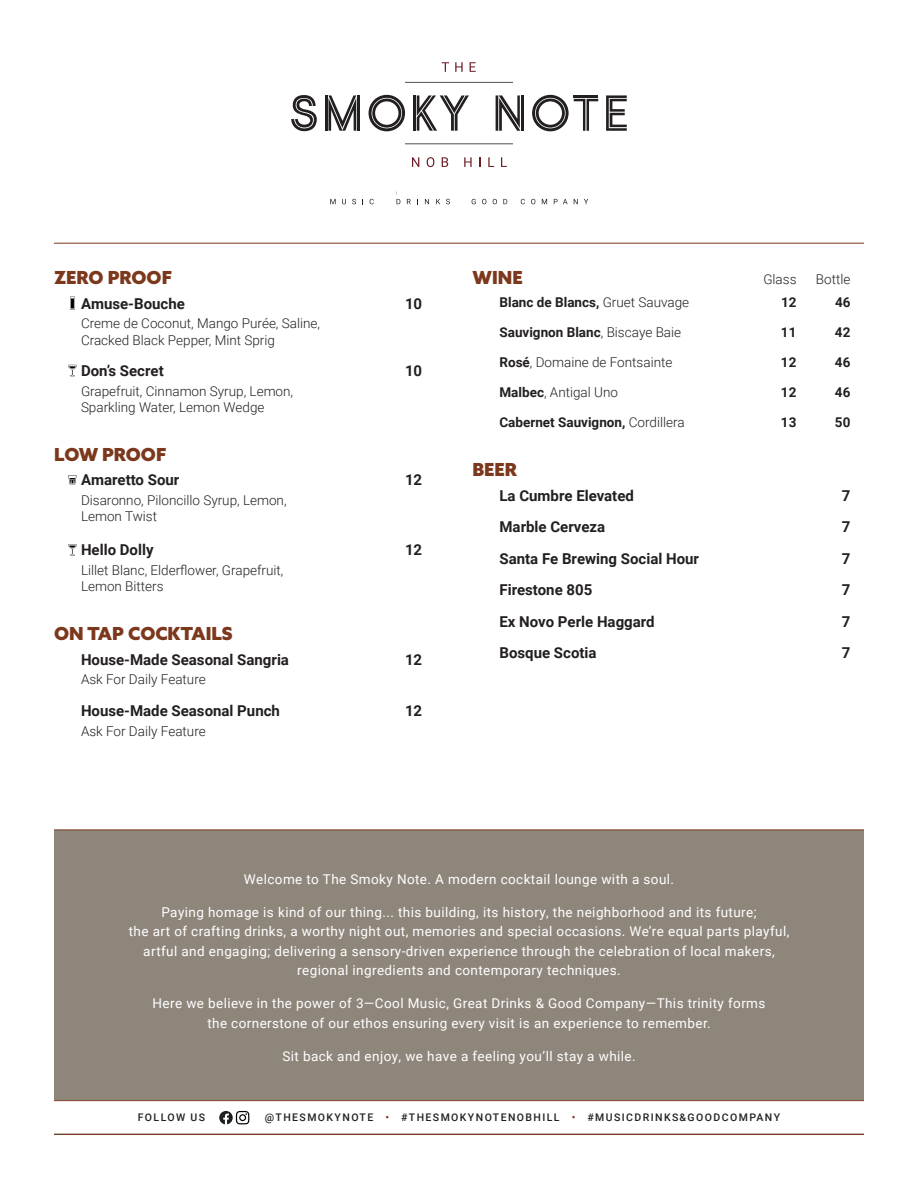
<style>
.page{position:relative;width:918px;height:1188px;background:#fff}
.page>*{position:absolute;margin:0;border:0;box-sizing:border-box;transform-origin:0 0}
.t1{font:900 18px "Azo Sans";color:#7b381c}
.t2{font:700 15px "Roboto";color:#231f20}
.t3{font:13.5px/19.5px "Roboto";letter-spacing:.03em;color:#fff;text-align:center}
.t4{font:300 13.5px/16.2px "Roboto";color:#231f20}
.t5{font:700 13.5px "Roboto";color:#231f20}
.t6{font:500 10.5px "Roboto";letter-spacing:.135em;color:#231f20}
.s1{font-weight:300}
.s2{font-weight:700}
.s3{color:#7b381c}
</style>
<div class="page">
<div style="left:54px;top:830px;width:810px;height:270px;background:#8e867b"></div>
<hr style="left:54px;top:243px;width:810px;height:1px;background:#7b381c">
<svg style="left:442px;top:62px;width:7px;height:10px"></svg>
<svg style="left:455px;top:62px;width:8px;height:10px"></svg>
<svg style="left:470px;top:62px;width:6px;height:10px"></svg>
<svg style="left:412px;top:157px;width:7px;height:10px"></svg>
<svg style="left:427px;top:157px;width:7px;height:10px"></svg>
<svg style="left:442px;top:157px;width:6px;height:10px"></svg>
<svg style="left:464px;top:157px;width:8px;height:10px"></svg>
<svg style="left:479px;top:157px;width:2px;height:10px"></svg>
<svg style="left:488px;top:157px;width:6px;height:10px"></svg>
<svg style="left:501px;top:157px;width:6px;height:10px"></svg>
<hr style="left:405px;top:82px;width:108px;height:1px;background:#485154">
<hr style="left:405px;top:144px;width:108px;height:1px;background:#485154">
<svg style="left:330px;top:199px;width:6px;height:5px"></svg>
<svg style="left:342px;top:199px;width:4px;height:5px"></svg>
<svg style="left:352px;top:199px;width:4px;height:5px"></svg>
<svg style="left:370px;top:199px;width:4px;height:5px"></svg>
<svg style="left:397px;top:199px;width:3px;height:5px"></svg>
<svg style="left:407px;top:199px;width:4px;height:5px"></svg>
<svg style="left:425px;top:199px;width:4px;height:5px"></svg>
<svg style="left:436px;top:199px;width:4px;height:5px"></svg>
<svg style="left:446px;top:199px;width:4px;height:5px"></svg>
<svg style="left:472px;top:199px;width:4px;height:5px"></svg>
<svg style="left:482px;top:199px;width:4px;height:5px"></svg>
<svg style="left:493px;top:199px;width:4px;height:5px"></svg>
<svg style="left:503px;top:199px;width:4px;height:5px"></svg>
<svg style="left:521px;top:199px;width:4px;height:5px"></svg>
<svg style="left:531px;top:199px;width:4px;height:5px"></svg>
<svg style="left:542px;top:199px;width:5px;height:5px"></svg>
<svg style="left:554px;top:199px;width:14px;height:5px"></svg>
<svg style="left:574px;top:199px;width:4px;height:5px"></svg>
<svg style="left:584px;top:199px;width:4px;height:5px"></svg>
<hr style="left:496px;top:95px;width:2px;height:36px;background:#231f20">
<hr style="left:413px;top:95px;width:3px;height:36px;background:#231f20">
<hr style="left:357px;top:95px;width:3px;height:36px;background:#231f20">
<hr style="left:325px;top:95px;width:3px;height:36px;background:#231f20">
<svg style="left:499px;top:95px;width:21px;height:36px"></svg>
<hr style="left:521px;top:95px;width:3px;height:36px;background:#231f20">
<svg style="left:369px;top:95px;width:36px;height:36px"></svg>
<svg style="left:328px;top:95px;width:28px;height:36px"></svg>
<svg style="left:417px;top:95px;width:52px;height:36px"></svg>
<svg style="left:532px;top:95px;width:66px;height:36px"></svg>
<svg style="left:606px;top:95px;width:21px;height:36px"></svg>
<svg style="left:291px;top:95px;width:26px;height:36px"></svg>
<svg style="left:219px;top:1111px;width:30px;height:13px"></svg>
<hr style="left:54px;top:1100px;width:810px;height:1px;background:#7b381c">
<hr style="left:54px;top:1134px;width:810px;height:1px;background:#7b381c">
<hr style="left:54px;top:830px;width:810px;height:1px;background:#7b381c">
<svg style="left:70px;top:296px;width:5px;height:14px"></svg>
<svg style="left:68px;top:365px;width:9px;height:11px"></svg>
<svg style="left:68px;top:475px;width:9px;height:9px"></svg>
<svg style="left:68px;top:544px;width:9px;height:11px"></svg>
<h1 class="t1" style="left:54px;top:265px;width:120px">ZERO PROOF</h1>
<p class="t2" style="left:81px;top:293px;width:105px">Amuse-Bouche</p>
<p class="t2" style="left:405px;top:293px;width:19px">10</p>
<p class="t4" style="left:81px;top:315px;width:241px">Creme de Coconut, Mango Purée, Saline,<br>Cracked Black Pepper, Mint Sprig</p>
<p class="t2" style="left:81px;top:360px;width:84px">Don’s Secret</p>
<p class="t2" style="left:405px;top:360px;width:19px">10</p>
<p class="t4" style="left:81px;top:382px;width:214px">Grapefruit, Cinnamon Syrup, Lemon,<br>Sparkling Water, Lemon Wedge</p>
<h1 class="t1" style="left:54px;top:442px;width:114px">LOW PROOF</h1>
<p class="t2" style="left:81px;top:469px;width:100px">Amaretto Sour</p>
<p class="t2" style="left:405px;top:469px;width:19px">12</p>
<p class="t4" style="left:81px;top:492px;width:207px">Disaronno, Piloncillo Syrup, Lemon,<br>Lemon Twist</p>
<p class="t2" style="left:81px;top:540px;width:74px">Hello Dolly</p>
<p class="t2" style="left:405px;top:540px;width:19px">12</p>
<p class="t4" style="left:81px;top:562px;width:204px">Lillet Blanc, Elderflower, Grapefruit,<br>Lemon Bitters</p>
<h1 class="t1" style="left:54px;top:622px;width:180px">ON TAP COCKTAILS</h1>
<p class="t2" style="left:81px;top:649px;width:210px">House-Made Seasonal Sangria</p>
<p class="t2" style="left:405px;top:649px;width:19px">12</p>
<p class="t4" style="left:81px;top:671px;width:126px">Ask For Daily Feature</p>
<p class="t2" style="left:81px;top:700px;width:201px">House-Made Seasonal Punch</p>
<p class="t2" style="left:405px;top:700px;width:19px">12</p>
<p class="t4" style="left:81px;top:722px;width:126px">Ask For Daily Feature</p>
<h1 class="t1" style="left:472px;top:266px;width:52px">WINE</h1>
<p class="t4" style="left:763px;top:271px;width:35px">Glass</p>
<p class="t4" style="left:816px;top:271px;width:36px">Bottle</p>
<p class="t5" style="left:499px;top:293px;width:191px">Blanc de Blancs, <span class="s1">Gruet Sauvage</span></p>
<p class="t5" style="left:781px;top:293px;width:17px">12</p>
<p class="t5" style="left:835px;top:293px;width:17px">46</p>
<p class="t5" style="left:499px;top:323px;width:183px">Sauvignon Blanc<span class="s1">, Biscaye Baie</span></p>
<p class="t5" style="left:781px;top:323px;width:17px">11</p>
<p class="t5" style="left:835px;top:323px;width:17px">42</p>
<p class="t4" style="left:499px;top:354px;width:174px"><span class="s2">Rosé</span>, Domaine de Fontsainte</p>
<p class="t5" style="left:781px;top:353px;width:17px">12</p>
<p class="t5" style="left:835px;top:353px;width:17px">46</p>
<p class="t4" style="left:499px;top:384px;width:120px"><span class="s2">Malbec</span>, Antigal Uno</p>
<p class="t5" style="left:781px;top:383px;width:17px">12</p>
<p class="t5" style="left:835px;top:383px;width:17px">46</p>
<p class="t5" style="left:499px;top:413px;width:187px">Cabernet Sauvignon, <span class="s1">Cordillera</span></p>
<p class="t5" style="left:781px;top:413px;width:17px">13</p>
<p class="t5" style="left:835px;top:413px;width:17px">50</p>
<h1 class="t1" style="left:472px;top:458px;width:46px">BEER</h1>
<p class="t2" style="left:500px;top:485px;width:136px">La Cumbre Elevated</p>
<p class="t2" style="left:842px;top:485px;width:10px">7</p>
<p class="t2" style="left:500px;top:516px;width:107px">Marble Cerveza</p>
<p class="t2" style="left:842px;top:516px;width:10px">7</p>
<p class="t2" style="left:500px;top:548px;width:201px">Santa Fe Brewing Social Hour</p>
<p class="t2" style="left:842px;top:548px;width:10px">7</p>
<p class="t2" style="left:500px;top:579px;width:94px">Firestone 805</p>
<p class="t2" style="left:842px;top:579px;width:10px">7</p>
<p class="t2" style="left:500px;top:611px;width:157px">Ex Novo Perle Haggard</p>
<p class="t2" style="left:842px;top:611px;width:10px">7</p>
<p class="t2" style="left:500px;top:642px;width:99px">Bosque Scotia</p>
<p class="t2" style="left:842px;top:642px;width:10px">7</p>
<p class="t3" style="left:244px;top:869px;width:432px">Welcome to The Smoky Note. A modern cocktail lounge with a soul.</p>
<p class="t3" style="left:129px;top:902px;width:662px">Paying homage is kind of our thing... this building, its history, the neighborhood and its future;<br>the art of crafting drinks, a worthy night out, memories and special occasions. We’re equal parts playful, artful and engaging; delivering a sensory-driven experience through the celebration of local makers, regional ingredients and contemporary techniques.</p>
<p class="t3" style="left:153px;top:993px;width:614px">Here we believe in the power of 3—Cool Music, Great Drinks &amp; Good Company—This trinity forms the cornerstone of our ethos ensuring every visit is an experience to remember.</p>
<p class="t3" style="left:282px;top:1046px;width:355px">Sit back and enjoy, we have a feeling you’ll stay a while.</p>
<p class="t6" style="left:138px;top:1110px;width:69px">FOLLOW US</p>
<p class="t6" style="left:265px;top:1110px;width:517px">@THESMOKYNOTE <span class="s3">•</span> #THESMOKYNOTENOBHILL <span class="s3">•</span> #MUSICDRINKS&amp;GOODCOMPANY</p>
</div>
